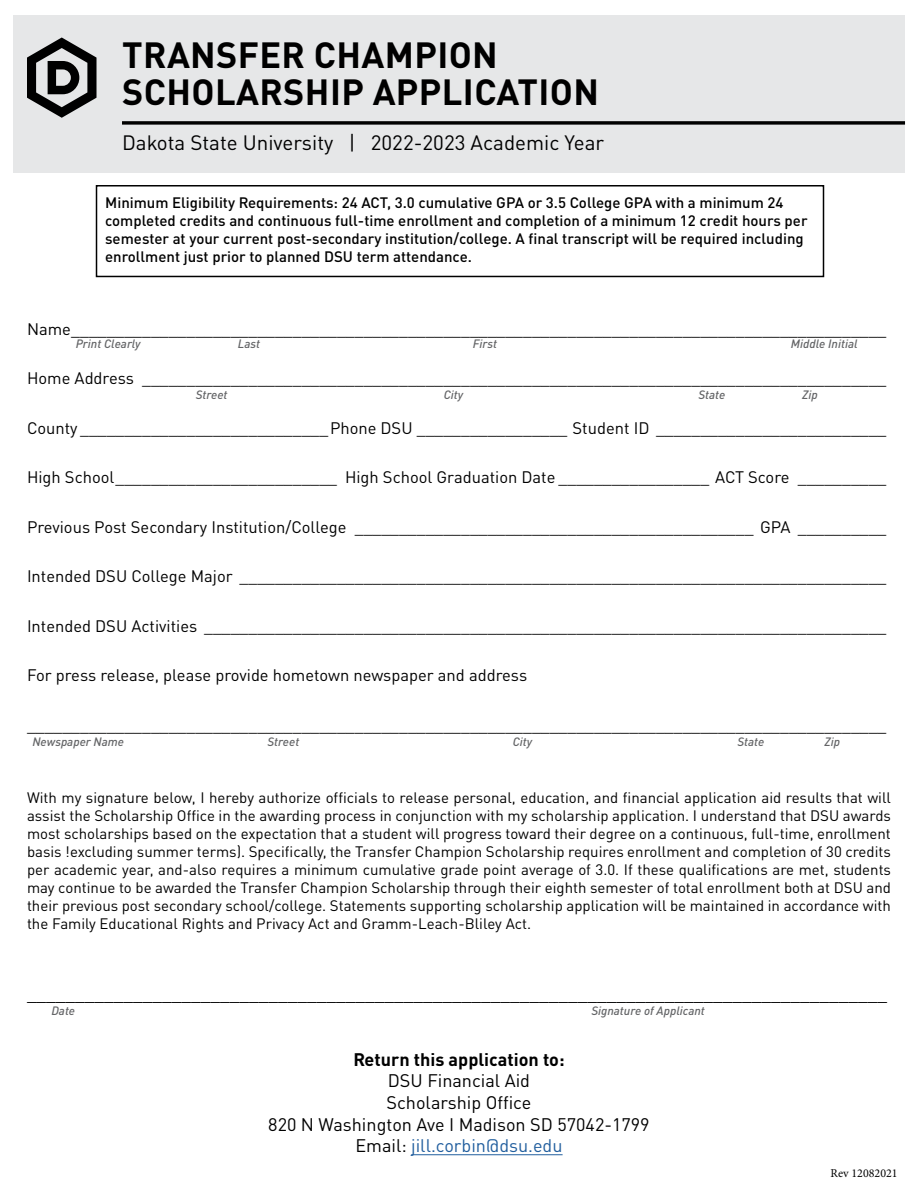
<style>
.page{position:relative;width:918px;height:1188px;background:#fff}
.page>*{position:absolute;margin:0;border:0;box-sizing:border-box;transform-origin:0 0}
.t1{font:700 36px "DIN Pro";letter-spacing:.01em;color:#000}
.t2{font:20.55px "DIN Pro";color:#000}
.t3{font:18px "DIN Pro";color:#000}
.t4{font:18px "DIN Pro";color:#215e9e}
.t5{font:700 18px "DIN Pro";color:#000}
.t6{font:16.5px "DIN Pro";color:#000}
.t7{font:15px/18px "DIN Pro";color:#000;text-align:justify}
.t8{font:500 15px/18px "DIN Pro";color:#000}
.t9{font:italic 500 12px "DIN Pro";color:#636466}
.t10{font:12px "Minion Pro";color:#000}
.s1{color:#000}
</style>
<div class="page">
<div style="left:14px;top:15px;width:891px;height:158px;background:#e6e7e8"></div>
<svg style="left:27px;top:38px;width:70px;height:80px"></svg>
<svg style="left:122px;top:121px;width:783px;height:4px;background:#202020"></svg>
<hr style="left:411px;top:1154px;width:152px;height:1px;background:#215e9e">
<div style="left:96px;top:185px;width:728px;height:92px;border:2px solid #000"></div>
<p class="t1" style="left:122px;top:27px;width:377px">TRANSFER CHAMPION</p>
<p class="t1" style="left:122px;top:64px;width:478px">SCHOLARSHIP APPLICATION</p>
<p class="t2" style="left:122px;top:127px;width:484px">Dakota State University | 2022-2023 Academic Year</p>
<p class="t8" style="left:105px;top:193px;width:704px">Minimum Eligibility Requirements: 24 ACT, 3.0 cumulative GPA or 3.5 College GPA with a minimum 24 completed credits and continuous full-time enrollment and completion of a minimum 12 credit hours per semester at your current post-secondary institution/college. A final transcript will be required including enrollment just prior to planned DSU term attendance.</p>
<p class="t6" style="left:27px;top:316px;width:861px">Name____________________________________________________________________________________________</p>
<p class="t6" style="left:27px;top:366px;width:861px">Home Address ____________________________________________________________________________________</p>
<p class="t6" style="left:27px;top:415px;width:861px">County ____________________________Phone DSU _________________ Student ID __________________________</p>
<p class="t6" style="left:27px;top:465px;width:861px">High School_________________________ High School Graduation Date _________________ ACT Score __________</p>
<p class="t6" style="left:27px;top:514px;width:861px">Previous Post Secondary Institution/College _____________________________________________ GPA __________</p>
<p class="t6" style="left:27px;top:564px;width:861px">Intended DSU College Major _________________________________________________________________________</p>
<p class="t6" style="left:27px;top:613px;width:861px">Intended DSU Activities _____________________________________________________________________________</p>
<p class="t6" style="left:27px;top:663px;width:502px">For press release, please provide hometown newspaper and address</p>
<p class="t9" style="left:76px;top:335px;width:66px">Print Clearly</p>
<p class="t9" style="left:238px;top:335px;width:24px">Last</p>
<p class="t9" style="left:473px;top:335px;width:26px">First</p>
<p class="t9" style="left:791px;top:335px;width:68px">Middle Initial</p>
<p class="t9" style="left:196px;top:385px;width:33px">Street</p>
<p class="t9" style="left:444px;top:385px;width:21px">City</p>
<p class="t9" style="left:699px;top:385px;width:28px">State</p>
<p class="t9" style="left:802px;top:385px;width:17px">Zip</p>
<p class="t6" style="left:27px;top:712px;width:861px">_________________________________________________________________________________________________</p>
<p class="t9" style="left:32px;top:733px;width:93px">Newspaper Name</p>
<p class="t9" style="left:268px;top:733px;width:33px">Street</p>
<p class="t9" style="left:513px;top:733px;width:21px">City</p>
<p class="t9" style="left:737px;top:733px;width:28px">State</p>
<p class="t9" style="left:824px;top:733px;width:17px">Zip</p>
<p class="t7" style="left:27px;top:787px;width:866px">With my signature below, I hereby authorize officials to release personal, education, and financial application aid results that will assist the Scholarship Office in the awarding process in conjunction with my scholarship application. I understand that DSU awards most scholarships based on the expectation that a student will progress toward their degree on a continuous, full-time, enrollment basis !excluding summer terms). Specifically, the Transfer Champion Scholarship requires enrollment and completion of 30 credits per academic year, and-also requires a minimum cumulative grade point average of 3.0. If these qualifications are met, students may continue to be awarded the Transfer Champion Scholarship through their eighth semester of total enrollment both at DSU and their previous post secondary school/college. Statements supporting scholarship application will be maintained in accordance with the Family Educational Rights and Privacy Act and Gramm-Leach-Bliley Act.</p>
<p class="t3" style="left:27px;top:979px;width:862px">_________________________________________________________________________________________</p>
<p class="t9" style="left:51px;top:1002px;width:25px">Date</p>
<p class="t9" style="left:591px;top:1002px;width:115px">Signature of Applicant</p>
<p class="t5" style="left:353px;top:1045px;width:213px">Return this application to:</p>
<p class="t3" style="left:388px;top:1067px;width:144px">DSU Financial Aid</p>
<p class="t3" style="left:387px;top:1089px;width:146px">Scholarship Office</p>
<p class="t3" style="left:268px;top:1110px;width:383px">820 N Washington Ave I Madison SD 57042-1799</p>
<p class="t4" style="left:355px;top:1132px;width:209px"><span class="s1">Email:</span> jill.corbin@dsu.edu</p>
<p class="t10" style="left:831px;top:1165px;width:69px">Rev 12082021</p>
</div>
